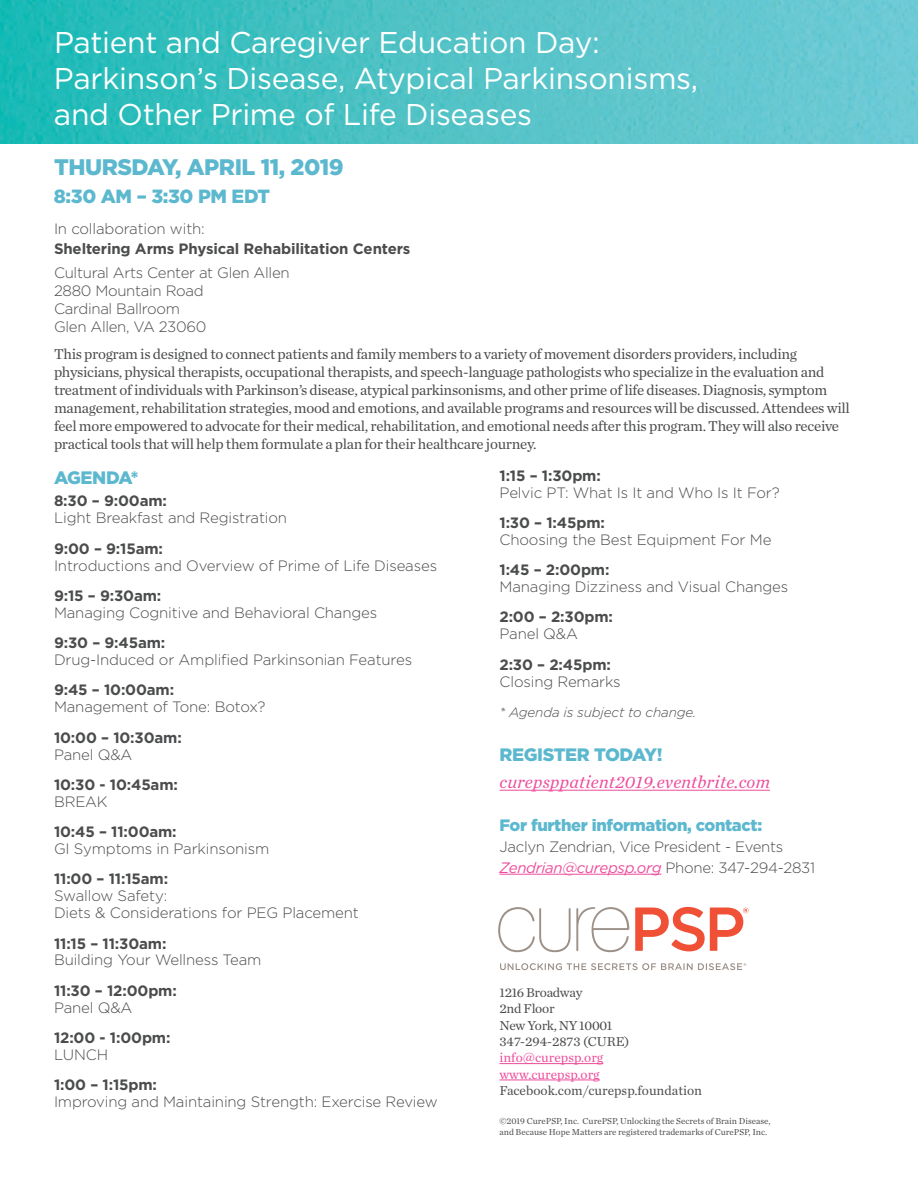
<style>
.page{position:relative;width:918px;height:1188px;background:#fff}
.page>*{position:absolute;margin:0;border:0;box-sizing:border-box;transform-origin:0 0}
.t1{font:30px/36px "Gotham";letter-spacing:-.01em;color:#fff}
.t2{font:900 22.5px "Gotham";letter-spacing:-.02em;color:#5cb8ce}
.t3{font:900 19.05px "Gotham";letter-spacing:-.02em;color:#5cb8ce}
.t4{font:italic 18px "Chronicle Text G1";letter-spacing:.01em;color:#ed4c9c}
.t5{font:900 18px "Gotham";letter-spacing:-.02em;color:#5cb8ce}
.t6{font:900 16.5px "Gotham";letter-spacing:-.02em;color:#5cb8ce}
.t7{font:300 15px/18px "Gotham";letter-spacing:-.01em;color:#4b4c4d}
.t8{font:15px/18px "Chronicle Text G1";letter-spacing:-.02em;color:#4b4c4d}
.t9{font:700 15px "Gotham";letter-spacing:-.01em;color:#4b4c4d}
.t10{font:13.5px/16.4px "Chronicle Text G1";letter-spacing:-.02em;color:#4b4c4d}
.t11{font:13.5px/16.4px "Chronicle Text G1";color:#ed4c9c}
.t12{font:13.5px "Chronicle Text G1";color:#4b4c4d}
.t13{font:italic 300 13.5px "Gotham";letter-spacing:-.01em;color:#4b4c4d}
.t14{font:9px/10.8px "Chronicle Text G1";color:#4b4c4d}
.s1{font-weight:400;font-style:italic;color:#ed4c9c}
</style>
<div class="page">
<hr style="left:500px;top:790px;width:270px;height:1px;background:#ed4c9c">
<hr style="left:500px;top:874px;width:161px;height:1px;background:#ed4c9c">
<svg style="left:498px;top:907px;width:131px;height:45px"></svg>
<svg style="left:635px;top:907px;width:114px;height:44px"></svg>
<svg style="left:500px;top:963px;width:246px;height:7px"></svg>
<hr style="left:499px;top:1063px;width:104px;height:1px;background:#ed4c9c">
<hr style="left:499px;top:1080px;width:101px;height:1px;background:#ed4c9c">
<img style="left:0;top:0;width:918px;height:144px">
<h1 class="t1" style="left:54px;top:27px;width:646px">Patient and Caregiver Education Day:<br>Parkinson’s Disease, Atypical Parkinsonisms, and Other Prime of Life Diseases</h1>
<h2 class="t2" style="left:54px;top:160px;width:291px">THURSDAY, APRIL 11, 2019</h2>
<p class="t3" style="left:54px;top:189px;width:218px">8:30 AM – 3:30 PM EDT</p>
<p class="t7" style="left:54px;top:221px;width:152px">In collaboration with:</p>
<p class="t9" style="left:54px;top:240px;width:358px">Sheltering Arms Physical Rehabilitation Centers</p>
<p class="t7" style="left:54px;top:264px;width:237px">Cultural Arts Center at Glen Allen<br>2880 Mountain Road<br>Cardinal Ballroom<br>Glen Allen, VA 23060</p>
<p class="t8" style="left:54px;top:346px;width:797px">This program is designed to connect patients and family members to a variety of movement disorders providers, including physicians, physical therapists, occupational therapists, and speech-language pathologists who specialize in the evaluation and treatment of individuals with Parkinson’s disease, atypical parkinsonisms, and other prime of life diseases. Diagnosis, symptom management, rehabilitation strategies, mood and emotions, and available programs and resources will be discussed. Attendees will feel more empowered to advocate for their medical, rehabilitation, and emotional needs after this program. They will also receive practical tools that will help them formulate a plan for their healthcare journey.</p>
<p class="t5" style="left:54px;top:471px;width:86px">AGENDA*</p>
<p class="t9" style="left:54px;top:493px;width:114px">8:30 – 9:00am:</p>
<p class="t7" style="left:54px;top:510px;width:235px">Light Breakfast and Registration</p>
<p class="t9" style="left:54px;top:540px;width:110px">9:00 – 9:15am:</p>
<p class="t7" style="left:54px;top:557px;width:385px">Introductions and Overview of Prime of Life Diseases</p>
<p class="t9" style="left:54px;top:587px;width:109px">9:15 – 9:30am:</p>
<p class="t7" style="left:54px;top:605px;width:325px">Managing Cognitive and Behavioral Changes</p>
<p class="t9" style="left:54px;top:634px;width:113px">9:30 – 9:45am:</p>
<p class="t7" style="left:54px;top:652px;width:360px">Drug-Induced or Amplified Parkinsonian Features</p>
<p class="t9" style="left:54px;top:682px;width:122px">9:45 – 10:00am:</p>
<p class="t7" style="left:54px;top:699px;width:213px">Management of Tone: Botox?</p>
<p class="t9" style="left:54px;top:729px;width:129px">10:00 – 10:30am:</p>
<p class="t7" style="left:54px;top:746px;width:80px">Panel Q&amp;A</p>
<p class="t9" style="left:54px;top:776px;width:125px">10:30 - 10:45am:</p>
<p class="t7" style="left:54px;top:794px;width:55px">BREAK</p>
<p class="t9" style="left:54px;top:823px;width:124px">10:45 – 11:00am:</p>
<p class="t7" style="left:54px;top:841px;width:217px">GI Symptoms in Parkinsonism</p>
<p class="t9" style="left:54px;top:871px;width:116px">11:00 – 11:15am:</p>
<p class="t7" style="left:54px;top:889px;width:306px;line-height:16.8px">Swallow Safety:<br>Diets &amp; Considerations for PEG Placement</p>
<p class="t9" style="left:54px;top:935px;width:114px">11:15 – 11:30am:</p>
<p class="t7" style="left:54px;top:952px;width:209px">Building Your Wellness Team</p>
<p class="t9" style="left:54px;top:982px;width:124px">11:30 – 12:00pm:</p>
<p class="t7" style="left:54px;top:999px;width:80px">Panel Q&amp;A</p>
<p class="t9" style="left:54px;top:1029px;width:118px">12:00 - 1:00pm:</p>
<p class="t7" style="left:54px;top:1047px;width:56px">LUNCH</p>
<p class="t9" style="left:54px;top:1076px;width:105px">1:00 – 1:15pm:</p>
<p class="t7" style="left:54px;top:1094px;width:385px">Improving and Maintaining Strength: Exercise Review</p>
<p class="t9" style="left:500px;top:467px;width:103px">1:15 – 1:30pm:</p>
<p class="t7" style="left:500px;top:484px;width:282px">Pelvic PT: What Is It and Who Is It For?</p>
<p class="t9" style="left:500px;top:514px;width:107px">1:30 – 1:45pm:</p>
<p class="t7" style="left:500px;top:532px;width:273px">Choosing the Best Equipment For Me</p>
<p class="t9" style="left:500px;top:561px;width:112px">1:45 – 2:00pm:</p>
<p class="t7" style="left:500px;top:579px;width:290px">Managing Dizziness and Visual Changes</p>
<p class="t9" style="left:500px;top:609px;width:115px">2:00 – 2:30pm:</p>
<p class="t7" style="left:500px;top:626px;width:80px">Panel Q&amp;A</p>
<p class="t9" style="left:500px;top:656px;width:113px">2:30 – 2:45pm:</p>
<p class="t7" style="left:500px;top:673px;width:123px">Closing Remarks</p>
<p class="t13" style="left:500px;top:707px;width:198px">* Agenda is subject to change.</p>
<p class="t5" style="left:500px;top:749px;width:165px">REGISTER TODAY!</p>
<p class="t4" style="left:500px;top:774px;width:272px">curepsppatient2019.eventbrite.com</p>
<p class="t6" style="left:500px;top:819px;width:264px">For further information, contact:</p>
<p class="t7" style="left:500px;top:837px;width:317px;line-height:21px">Jaclyn Zendrian, Vice President - Events<br><span class="s1">Zendrian@curepsp.org</span> Phone: 347-294-2831</p>
<p class="t10" style="left:499px;top:985px;width:132px">1216 Broadway<br>2nd Floor<br>New York, NY 10001<br>347-294-2873 (CURE)</p>
<p class="t11" style="left:499px;top:1050px;width:105px">info@curepsp.org www.curepsp.org</p>
<p class="t12" style="left:499px;top:1085px;width:204px">Facebook.com/curepsp.foundation</p>
<p class="t14" style="left:499px;top:1116px;width:273px">©2019 CurePSP, Inc. CurePSP, Unlocking the Secrets of Brain Disease, and Because Hope Matters are registered trademarks of CurePSP, Inc.</p>
</div>
